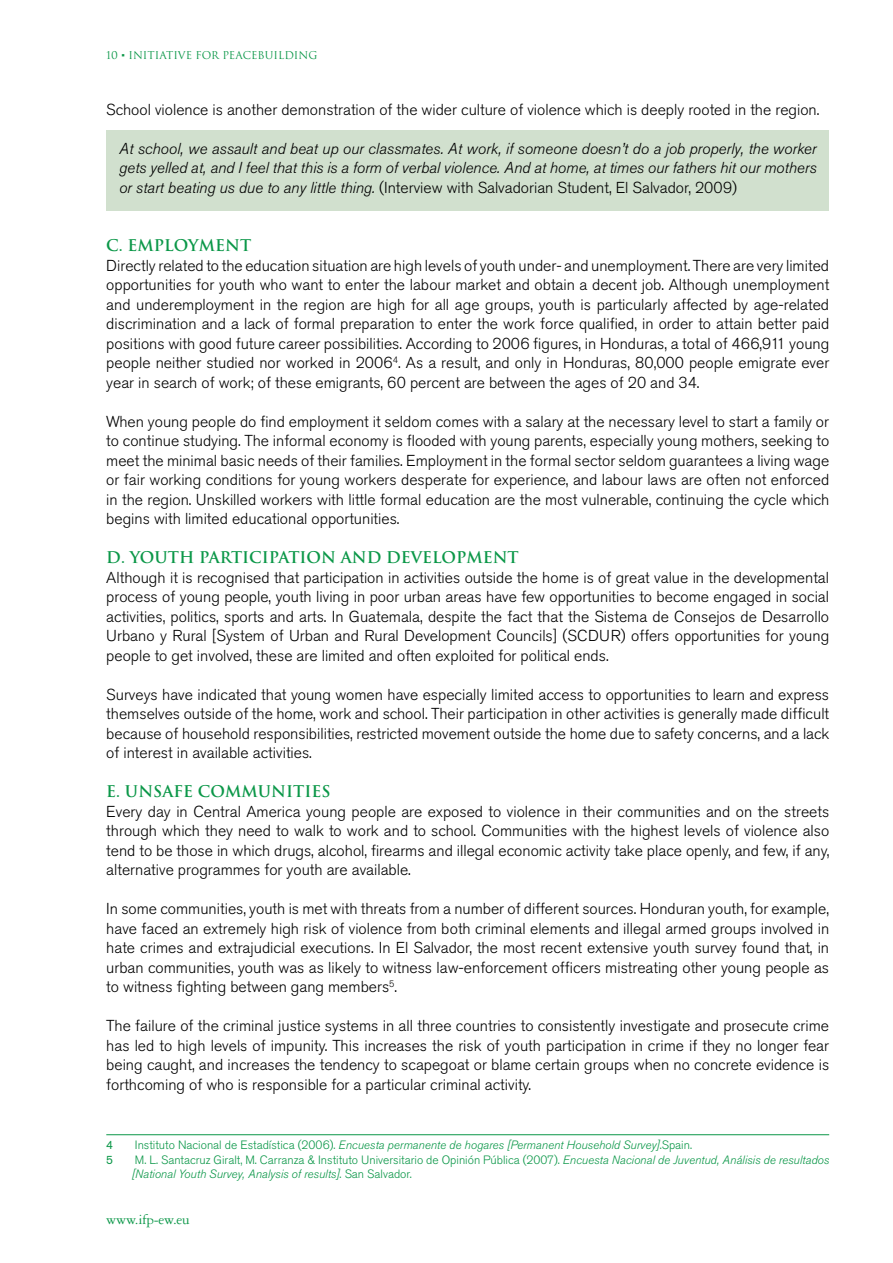
<style>
.page{position:relative;width:893px;height:1263px;background:#fff}
.page>*{position:absolute;margin:0;border:0;box-sizing:border-box;transform-origin:0 0}
.t1{font:300 15.75px/19.5px "Akzidenz Grotesk Pro";color:#000;text-align:justify}
.t2{font:italic 300 15.75px/19.5px "Akzidenz Grotesk Pro";color:#000;text-align:justify}
.t3{font:700 15.75px "Trajan";color:#0b9748}
.t4{font:15px "Garamond Three";letter-spacing:-.01em;color:#0b9748}
.t5{font:300 12px/14.4px "Akzidenz Grotesk Pro";color:#0b9748}
.t6{font:italic 300 12px "Akzidenz Grotesk Pro";color:#0b9748}
.t7{font:12px "Akzidenz Grotesk Pro";color:#0b9748}
.t8{font:10.5px "Trajan";color:#0b9748}
.s1{font-family:"Akzidenz Grotesk Pro";font-weight:300}
.s2{font-style:normal}
.s3{font-style:italic}
</style>
<div class="page">
<div style="left:106px;top:130px;width:723px;height:80px;background:#d1e0ce"></div>
<hr style="left:106px;top:1134px;width:723px;height:1px;background:#0b9748">
<p class="t8" style="left:106px;top:49px;width:213px">10 <span class="s1">•</span> INITIATIVE FOR PEACEBUILDING</p>
<p class="t1" style="left:106px;top:100px;width:715px">School violence is another demonstration of the wider culture of violence which is deeply rooted in the region.</p>
<p class="t2" style="left:119px;top:139px;width:699px">At school, we assault and beat up our classmates. At work, if someone doesn’t do a job properly, the worker gets yelled at, and I feel that this is a form of verbal violence. And at home, at times our fathers hit our mothers or start beating us due to any little thing. <span class="s2">(Interview with Salvadorian Student, El Salvador, 2009)</span></p>
<p class="t3" style="left:106px;top:236px;width:146px">C. EMPLOYMENT</p>
<p class="t1" style="left:106px;top:256px;width:724px">Directly related to the education situation are high levels of youth under- and unemployment. There are very limited opportunities for youth who want to enter the labour market and obtain a decent job. Although unemployment and underemployment in the region are high for all age groups, youth is particularly affected by age-related discrimination and a lack of formal preparation to enter the work force qualified, in order to attain better paid positions with good future career possibilities. According to 2006 figures, in Honduras, a total of 466,911 young people neither studied nor worked in 2006<sup>4</sup>. As a result, and only in Honduras, 80,000 people emigrate ever year in search of work; of these emigrants, 60 percent are between the ages of 20 and 34.</p>
<p class="t1" style="left:106px;top:412px;width:724px">When young people do find employment it seldom comes with a salary at the necessary level to start a family or to continue studying. The informal economy is flooded with young parents, especially young mothers, seeking to meet the minimal basic needs of their families. Employment in the formal sector seldom guarantees a living wage or fair working conditions for young workers desperate for experience, and labour laws are often not enforced in the region. Unskilled workers with little formal education are the most vulnerable, continuing the cycle which begins with limited educational opportunities.</p>
<p class="t3" style="left:106px;top:548px;width:414px">D. YOUTH PARTICIPATION AND DEVELOPMENT</p>
<p class="t1" style="left:106px;top:568px;width:724px">Although it is recognised that participation in activities outside the home is of great value in the developmental process of young people, youth living in poor urban areas have few opportunities to become engaged in social activities, politics, sports and arts. In Guatemala, despite the fact that the Sistema de Consejos de Desarrollo Urbano y Rural [System of Urban and Rural Development Councils] (SCDUR) offers opportunities for young people to get involved, these are limited and often exploited for political ends.</p>
<p class="t1" style="left:106px;top:685px;width:724px">Surveys have indicated that young women have especially limited access to opportunities to learn and express themselves outside of the home, work and school. Their participation in other activities is generally made difficult because of household responsibilities, restricted movement outside the home due to safety concerns, and a lack of interest in available activities.</p>
<p class="t3" style="left:106px;top:782px;width:226px">E. UNSAFE COMMUNITIES</p>
<p class="t1" style="left:106px;top:802px;width:724px">Every day in Central America young people are exposed to violence in their communities and on the streets through which they need to walk to work and to school. Communities with the highest levels of violence also tend to be those in which drugs, alcohol, firearms and illegal economic activity take place openly, and few, if any, alternative programmes for youth are available.</p>
<p class="t1" style="left:106px;top:899px;width:724px">In some communities, youth is met with threats from a number of different sources. Honduran youth, for example, have faced an extremely high risk of violence from both criminal elements and illegal armed groups involved in hate crimes and extrajudicial executions. In El Salvador, the most recent extensive youth survey found that, in urban communities, youth was as likely to witness law-enforcement officers mistreating other young people as to witness fighting between gang members<sup>5</sup>.</p>
<p class="t1" style="left:106px;top:1016px;width:724px">The failure of the criminal justice systems in all three countries to consistently investigate and prosecute crime has led to high levels of impunity. This increases the risk of youth participation in crime if they no longer fear being caught, and increases the tendency to scapegoat or blame certain groups when no concrete evidence is forthcoming of who is responsible for a particular criminal activity.</p>
<p class="t7" style="left:106px;top:1137px;width:8px">4</p>
<p class="t6" style="left:135px;top:1137px;width:559px"><span class="s2">Instituto Nacional de Estadística (2006).</span> Encuesta permanente de hogares [Permanent Household Survey]<span class="s2">.Spain.</span></p>
<p class="t7" style="left:106px;top:1151px;width:8px">5</p>
<p class="t5" style="left:132px;top:1152px;width:699px">M. L. Santacruz Giralt, M. Carranza &amp; Instituto Universitario de Opinión Pública (2007). <span class="s3">Encuesta Nacional de Juventud, Análisis de resultados [National Youth Survey, Analysis of results]</span>. San Salvador.</p>
<p class="t4" style="left:106px;top:1211px;width:85px">www.ifp-ew.eu</p>
</div>
